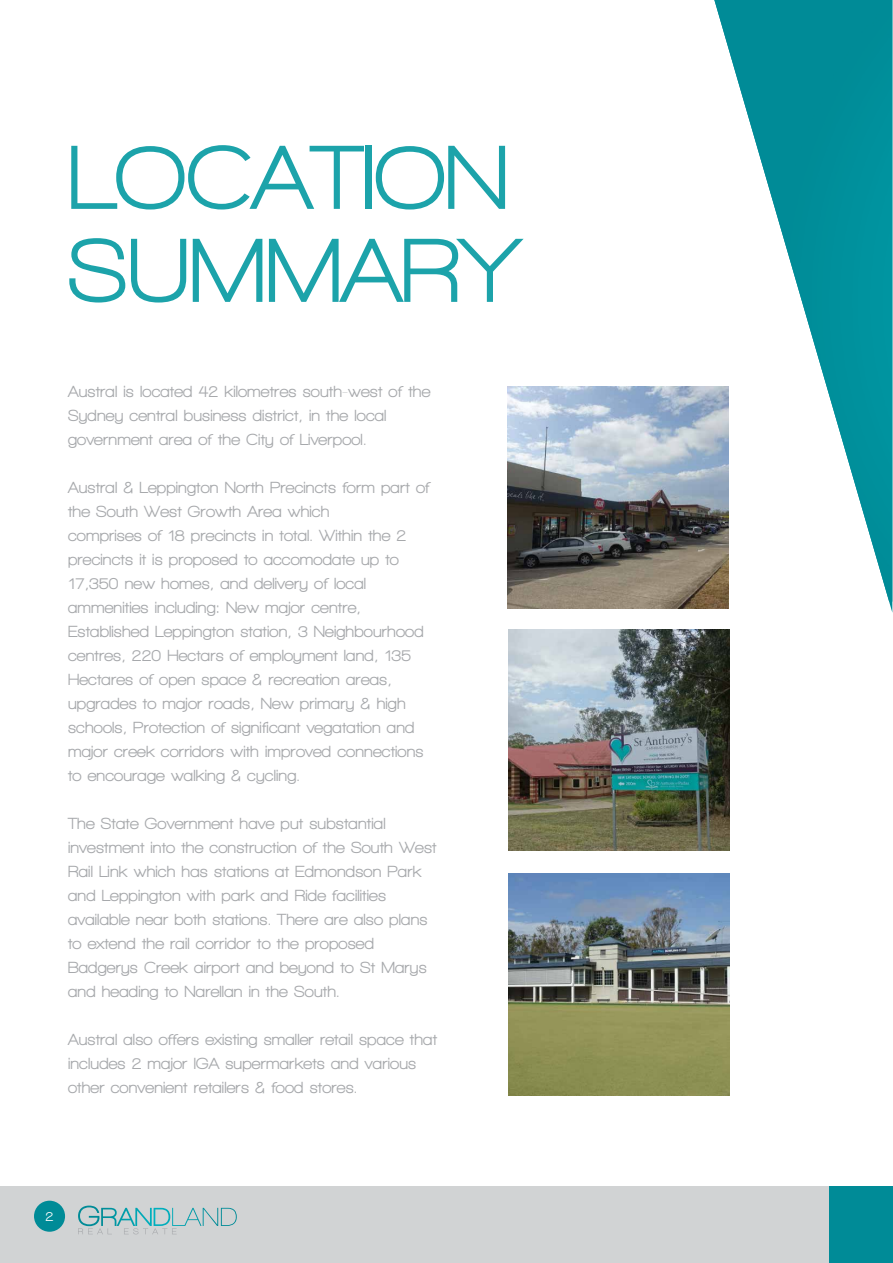
<style>
.page{position:relative;width:893px;height:1263px;background:#fff}
.page>*{position:absolute;margin:0;border:0;box-sizing:border-box;transform-origin:0 0}
.t1{font:800 93px/93px "Walkway";color:#1ca3aa}
.t2{font:800 16.5px/24px "Walkway";letter-spacing:.01em;color:#a7a9ac}
.t3{font:800 13.5px "Walkway";color:#fff}
</style>
<div class="page">
<div style="left:0;top:1186px;width:893px;height:77px;background:#d1d3d4"></div>
<div style="left:829px;top:1186px;width:64px;height:77px;background:#008b97"></div>
<div style="left:34px;top:1201px;width:31px;height:31px;background:#008b97;border-radius:50%"></div>
<svg style="left:78px;top:1205px;width:159px;height:29px"></svg>
<img style="left:714px;top:0;width:178px;height:602px">
<img style="left:508px;top:387px;width:221px;height:221px">
<img style="left:508px;top:629px;width:221px;height:221px">
<img style="left:508px;top:874px;width:221px;height:221px">
<h1 class="t1" style="left:68px;top:130px;width:452px">LOCATION<br>SUMMARY</h1>
<p class="t2" style="left:68px;top:379px;width:364px">Austral is located 42 kilometres south-west of the<br>Sydney central business district, in the local government area of the City of Liverpool.</p>
<p class="t2" style="left:68px;top:475px;width:363px">Austral &amp; Leppington North Precincts form part of the South West Growth Area which<br>comprises of 18 precincts in total. Within the 2 precincts it is proposed to accomodate up to 17,350 new homes, and delivery of local ammenities including: New major centre, Established Leppington station, 3 Neighbourhood centres, 220 Hectars of employment land, 135<br>Hectares of open space &amp; recreation areas, upgrades to major roads, New primary &amp; high schools, Protection of significant vegatation and major creek corridors with improved connections to encourage walking &amp; cycling.</p>
<p class="t2" style="left:68px;top:811px;width:370px">The State Government have put substantial investment into the construction of the South West Rail Link which has stations at Edmondson Park and Leppington with park and Ride facilities available near both stations. There are also plans to extend the rail corridor to the proposed Badgerys Creek airport and beyond to St Marys and heading to Narellan in the South.</p>
<p class="t2" style="left:68px;top:1028px;width:370px">Austral also offers existing smaller retail space that includes 2 major IGA supermarkets and various other convenient retailers &amp; food stores.</p>
<p class="t3" style="left:46px;top:1209px;width:9px">2</p>
</div>
